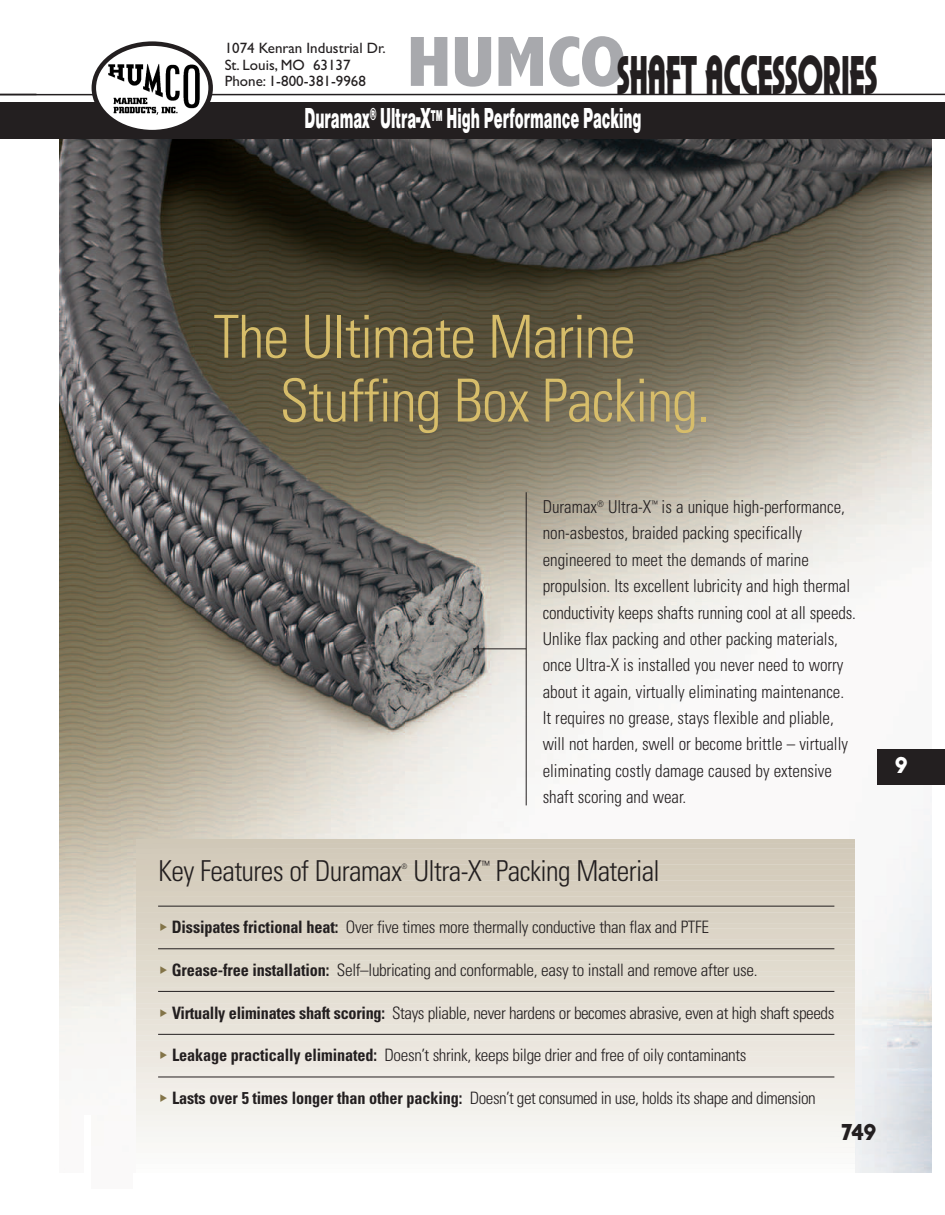
<style>
.page{position:relative;width:945px;height:1215px;background:#fff}
.page>*{position:absolute;margin:0;border:0;box-sizing:border-box;transform-origin:0 0}
.t1{font:59.4px/63.8px "Univers Condensed Light+OTWQRH";letter-spacing:-.015em;color:#d7bd6a}
.t2{font:57px "Plaza D Ultr";color:#231f20;scale:.61 1}
.t3{font:30px "Nimbus San D Blac";color:#fff;scale:.5 1}
.t4{font:28.8px "Univers Condensed Light+OTWQRH";letter-spacing:-.02em;color:#231f20}
.t5{font:24px "Plaza D Ultr";color:#231f20}
.t6{font:24px "Plaza D Ultr";color:#fff}
.t7{font:17.85px/26.4px "Univers Condensed Light+OTWQRH";color:#231f20;scale:.95 1}
.t8{font:17.1px "Univers Condensed Light+OTWQRH";letter-spacing:-.02em;color:#231f20}
.t9{font:15px/16.5px "Gill Sans";color:#231f20}
.t10{font:11.4px "Univers Condensed Light+OTWQRH";color:#231f20}
.t11{font:7.5px "Univers Condensed Light+OTWQRH";color:#231f20}
.s1{font-family:"Abadi";font-weight:800;font-stretch:condensed;font-size:71.85px;color:#a8a9ad}
.s2{font-family:"Univers Condensed Bold+AHTLKC"}
</style>
<div class="page">
<img style="left:60px;top:139px;width:872px;height:1034px">
<div style="left:137px;top:1167px;width:718px;height:6px;background:#fdfdfc"></div>
<div style="left:137px;top:1162px;width:718px;height:8px;background:#fcfcfb"></div>
<div style="left:137px;top:1157px;width:718px;height:8px;background:#fafaf9"></div>
<div style="left:137px;top:1151px;width:718px;height:8px;background:#fafaf8"></div>
<div style="left:137px;top:1146px;width:718px;height:8px;background:#f9f8f6"></div>
<div style="left:137px;top:1141px;width:718px;height:8px;background:#f9f8f5"></div>
<div style="left:137px;top:1135px;width:718px;height:8px;background:#f7f7f4"></div>
<div style="left:137px;top:1130px;width:718px;height:8px;background:#f6f6f3"></div>
<div style="left:137px;top:1125px;width:718px;height:8px;background:#f6f5f2"></div>
<div style="left:137px;top:1119px;width:718px;height:8px;background:#f5f4f0"></div>
<div style="left:137px;top:1114px;width:718px;height:8px;background:#f4f3ef"></div>
<div style="left:137px;top:1109px;width:718px;height:8px;background:#f3f2ed"></div>
<div style="left:137px;top:1103px;width:718px;height:8px;background:#f2f1ec"></div>
<div style="left:137px;top:1098px;width:718px;height:8px;background:#f2f1eb"></div>
<div style="left:137px;top:1093px;width:718px;height:8px;background:#f2efea"></div>
<div style="left:137px;top:1087px;width:718px;height:8px;background:#f2efe9"></div>
<div style="left:137px;top:1082px;width:718px;height:8px;background:#f1ede8"></div>
<div style="left:137px;top:1077px;width:718px;height:8px;background:#f0ede7"></div>
<svg style="left:137px;top:1074px;width:718px;height:4px;background:#cfcbc5"></svg>
<div style="left:137px;top:1066px;width:718px;height:8px;background:#eeebe4"></div>
<div style="left:137px;top:1061px;width:718px;height:8px;background:#ede9e2"></div>
<div style="left:137px;top:1055px;width:718px;height:8px;background:#ede8e1"></div>
<div style="left:137px;top:1050px;width:718px;height:8px;background:#ece8e0"></div>
<div style="left:137px;top:1045px;width:718px;height:8px;background:#ece7df"></div>
<div style="left:137px;top:1039px;width:718px;height:8px;background:#ebe6de"></div>
<div style="left:137px;top:1034px;width:718px;height:8px;background:#eae6dd"></div>
<svg style="left:137px;top:1031px;width:718px;height:4px;background:#e0dbd2"></svg>
<div style="left:137px;top:1023px;width:718px;height:8px;background:#e8e4da"></div>
<div style="left:137px;top:1018px;width:718px;height:8px;background:#e8e3d9"></div>
<div style="left:137px;top:1013px;width:718px;height:8px;background:#e7e2d8"></div>
<div style="left:137px;top:1007px;width:718px;height:8px;background:#e6e1d7"></div>
<div style="left:137px;top:1002px;width:718px;height:8px;background:#e6e0d6"></div>
<div style="left:137px;top:997px;width:718px;height:8px;background:#e5e0d5"></div>
<div style="left:137px;top:991px;width:718px;height:8px;background:#e5dfd4"></div>
<svg style="left:137px;top:989px;width:718px;height:3px"></svg>
<div style="left:137px;top:981px;width:718px;height:8px;background:#e3ded2"></div>
<div style="left:137px;top:975px;width:718px;height:8px;background:#e2dcd0"></div>
<div style="left:137px;top:970px;width:718px;height:8px;background:#e1dccf"></div>
<div style="left:137px;top:965px;width:718px;height:8px;background:#e1dbce"></div>
<div style="left:137px;top:959px;width:718px;height:8px;background:#e0dbce"></div>
<div style="left:137px;top:954px;width:718px;height:8px;background:#e0dacc"></div>
<div style="left:137px;top:949px;width:718px;height:8px;background:#dfd9cb"></div>
<svg style="left:137px;top:946px;width:718px;height:4px;background:#cdc7bb"></svg>
<div style="left:137px;top:938px;width:718px;height:8px;background:#ddd7c9"></div>
<div style="left:137px;top:933px;width:718px;height:8px;background:#ddd5c8"></div>
<div style="left:137px;top:927px;width:718px;height:8px;background:#dcd5c7"></div>
<div style="left:137px;top:922px;width:718px;height:8px;background:#dbd4c6"></div>
<div style="left:137px;top:917px;width:718px;height:8px;background:#dad3c5"></div>
<div style="left:137px;top:911px;width:718px;height:8px;background:#d9d2c4"></div>
<div style="left:137px;top:906px;width:718px;height:8px;background:#d9d2c3"></div>
<svg style="left:137px;top:903px;width:718px;height:4px;background:#c3bcaf"></svg>
<div style="left:137px;top:895px;width:718px;height:8px;background:#d8d0c1"></div>
<div style="left:137px;top:890px;width:718px;height:8px;background:#d8d0c0"></div>
<div style="left:137px;top:885px;width:718px;height:8px;background:#d6cebf"></div>
<div style="left:137px;top:879px;width:718px;height:8px;background:#d6cebe"></div>
<div style="left:137px;top:874px;width:718px;height:8px;background:#d5cdbd"></div>
<div style="left:137px;top:868px;width:718px;height:9px;background:#d5ccbc"></div>
<div style="left:137px;top:863px;width:718px;height:8px;background:#d4ccbb"></div>
<div style="left:137px;top:858px;width:718px;height:8px;background:#d4cbbb"></div>
<div style="left:137px;top:852px;width:718px;height:9px;background:#d3cbbb"></div>
<div style="left:137px;top:847px;width:718px;height:8px;background:#d2caba"></div>
<div style="left:137px;top:842px;width:718px;height:8px;background:#d0c8b8"></div>
<div style="left:137px;top:839px;width:718px;height:6px;background:#d0c8b7"></div>
<hr style="left:526px;top:492px;width:1px;height:313px;background:#231f20">
<hr style="left:473px;top:648px;width:53px;height:1px;background:#231f20">
<hr style="left:158px;top:906px;width:676px;height:1px;background:#231f20">
<hr style="left:158px;top:948px;width:676px;height:1px;background:#231f20">
<hr style="left:158px;top:991px;width:676px;height:1px;background:#231f20">
<hr style="left:158px;top:1034px;width:676px;height:1px;background:#231f20">
<hr style="left:158px;top:1077px;width:676px;height:1px;background:#231f20">
<hr style="left:0;top:94px;width:945px;height:1px;background:#231f20">
<div style="left:0;top:102px;width:945px;height:37px;background:#231f20"></div>
<svg style="left:92px;top:41px;width:121px;height:89px"></svg>
<div style="left:84px;top:1116px;width:49px;height:74px;background:#fff"></div>
<div style="left:878px;top:749px;width:67px;height:36px;background:#231f20"></div>
<h2 class="t2" style="left:407px;top:41px;width:773px"><span class="s1">HUMCO</span>SHAFT ACCESSORIES</h2>
<p class="t9" style="left:225px;top:40px;width:163px">1074 Kenran Industrial Dr.<br>St. Louis, MO 63137<br>Phone: 1-800-381-9968</p>
<h3 class="t3" style="left:304px;top:100px;width:676px">Duramax<sup>®</sup> Ultra-X<sup>TM</sup> High Performance Packing</h3>
<h1 class="t1" style="left:280px;top:310px;width:432px;text-indent:-66px">The Ultimate Marine<br>Stuffing Box Packing.</h1>
<p class="t7" style="left:543px;top:495px;width:331px">Duramax<sup>®</sup> Ultra-X<sup>™</sup> is a unique high-performance, non-asbestos, braided packing specifically engineered to meet the demands of marine propulsion. Its excellent lubricity and high thermal conductivity keeps shafts running cool at all speeds.<br>Unlike flax packing and other packing materials, once Ultra-X is installed you never need to worry about it again, virtually eliminating maintenance.<br>It requires no grease, stays flexible and pliable, will not harden, swell or become brittle – virtually eliminating costly damage caused by extensive shaft scoring and wear.</p>
<h3 class="t6" style="left:895px;top:750px;width:14px">9</h3>
<h3 class="t4" style="left:158px;top:860px;width:325px">Key Features of Duramax Ultra-X</h3>
<p class="t10" style="left:481px;top:861px;width:10px">™</p>
<h3 class="t4" style="left:496px;top:860px;width:165px">Packing Material</h3>
<p class="t8" style="left:172px;top:921px;width:539px"><span class="s2">Dissipates frictional heat:</span> Over five times more thermally conductive than flax and PTFE</p>
<p class="t8" style="left:172px;top:964px;width:587px"><span class="s2">Grease-free installation:</span> Self–lubricating and conformable, easy to install and remove after use.</p>
<p class="t8" style="left:172px;top:1006px;width:664px"><span class="s2">Virtually eliminates shaft scoring:</span> Stays pliable, never hardens or becomes abrasive, even at high shaft speeds</p>
<p class="t8" style="left:172px;top:1049px;width:576px"><span class="s2">Leakage practically eliminated:</span> Doesn’t shrink, keeps bilge drier and free of oily contaminants</p>
<p class="t8" style="left:172px;top:1091px;width:645px"><span class="s2">Lasts over 5 times longer than other packing:</span> Doesn’t get consumed in use, holds its shape and dimension</p>
<p class="t11" style="left:402px;top:864px;width:7px">®</p>
<h3 class="t5" style="left:842px;top:1118px;width:36px">749</h3>
</div>
